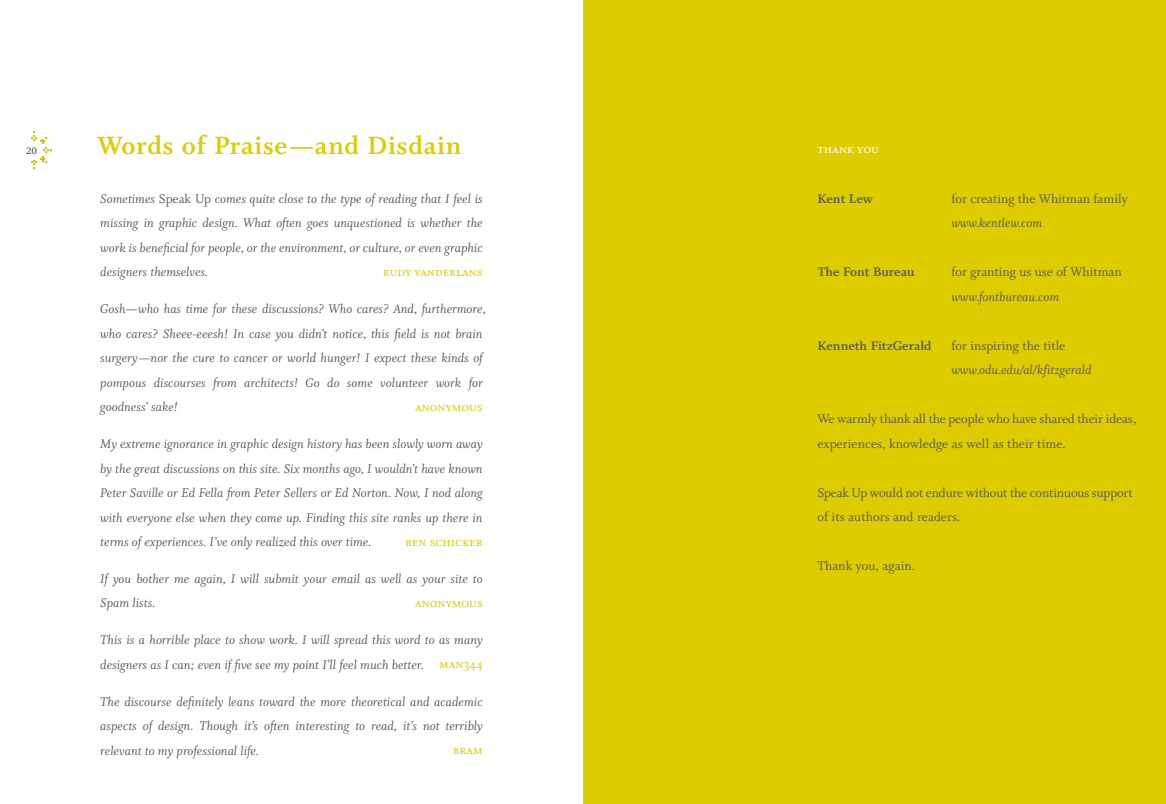
<style>
.page{position:relative;width:1166px;height:804px;background:#fff}
.page>*{position:absolute;margin:0;border:0;box-sizing:border-box;transform-origin:0 0}
.t1{font:28px "Whitman Bold Os F";letter-spacing:.025em;color:#dccc00}
.t2{font:14px/24.5px "Whitman Italic Os F";color:#5b5c5e;text-align:justify}
.t3{font:14px/24.5px "Whitman Roman Os F";letter-spacing:-.01em;color:#5b5c5e}
.t4{font:14px "Whitman Roman LF";color:#5b5c5e}
.t5{font:14px "Whitman Small Caps Os F";color:#dccc00}
.t6{font:14px "Whitman Bold Os F";color:#5b5c5e}
.t7{font:14px "Whitman Small Caps Os F";color:#fff}
.t8{font:10.5px "Whitman Bold LF";color:#5b5c5e}
.s1{font-family:"Whitman Roman Os F"}
</style>
<div class="page">
<svg style="left:31px;top:131px;width:21px;height:37px"></svg>
<div style="left:583px;top:0;width:583px;height:803px;background:#dccc00"></div>
<p class="t8" style="left:26px;top:146px;width:12px">20</p>
<h1 class="t1" style="left:97px;top:135px;width:365px">Words of Praise—and Disdain</h1>
<p class="t2" style="left:100px;top:188px;width:384px">Sometimes <span class="s1">Speak Up</span> comes quite close to the type of reading that I feel is missing in graphic design. What often goes unquestioned is whether the work is beneficial for people, or the environment, or culture, or even graphic designers themselves.</p>
<p class="t2" style="left:100px;top:298px;width:387px;text-align:left">Gosh—who has time for these discussions? Who cares? And, furthermore, who cares? Sheee-eeesh! In case you didn’t notice, this field is not brain surgery—nor the cure to cancer or world hunger! I expect these kinds of pompous discourses from architects! Go do some volunteer work for goodness’ sake!</p>
<p class="t2" style="left:100px;top:433px;width:384px">My extreme ignorance in graphic design history has been slowly worn away by the great discussions on this site. Six months ago, I wouldn’t have known Peter Saville or Ed Fella from Peter Sellers or Ed Norton. Now, I nod along with everyone else when they come up. Finding this site ranks up there in terms of experiences. I’ve only realized this over time.</p>
<p class="t2" style="left:100px;top:567px;width:384px">If you bother me again, I will submit your email as well as your site to<br>Spam lists.</p>
<p class="t2" style="left:100px;top:629px;width:384px">This is a horrible place to show work. I will spread this word to as many designers as I can; even if five see my point I’ll feel much better.</p>
<p class="t2" style="left:100px;top:690px;width:384px">The discourse definitely leans toward the more theoretical and academic aspects of design. Though it’s often interesting to read, it’s not terribly relevant to my professional life.</p>
<p class="t5" style="left:383px;top:263px;width:101px">rudy vanderlans</p>
<p class="t5" style="left:415px;top:398px;width:69px">anonymous</p>
<p class="t5" style="left:405px;top:532px;width:79px">ben schicker</p>
<p class="t5" style="left:415px;top:594px;width:69px">anonymous</p>
<p class="t5" style="left:439px;top:655px;width:45px">man344</p>
<p class="t5" style="left:453px;top:741px;width:31px">bram</p>
<p class="t7" style="left:817px;top:140px;width:63px">thank you</p>
<p class="t6" style="left:817px;top:193px;width:57px">Kent Lew</p>
<p class="t4" style="left:951px;top:193px;width:178px">for creating the Whitman family</p>
<p class="t2" style="left:951px;top:212px;width:92px">www.kentlew.com</p>
<p class="t6" style="left:817px;top:266px;width:99px">The Font Bureau</p>
<p class="t4" style="left:951px;top:266px;width:172px">for granting us use of Whitman</p>
<p class="t2" style="left:951px;top:285px;width:109px">www.fontbureau.com</p>
<p class="t6" style="left:817px;top:340px;width:116px">Kenneth FitzGerald</p>
<p class="t4" style="left:951px;top:340px;width:115px">for inspiring the title</p>
<p class="t2" style="left:951px;top:359px;width:142px">www.odu.edu/al/kfitzgerald</p>
<p class="t3" style="left:817px;top:408px;width:320px">We warmly thank all the people who have shared their ideas, experiences, knowledge as well as their time.</p>
<p class="t3" style="left:817px;top:481px;width:317px">Speak Up would not endure without the continuous support of its authors and readers.</p>
<p class="t3" style="left:817px;top:555px;width:99px">Thank you, again.</p>
</div>
